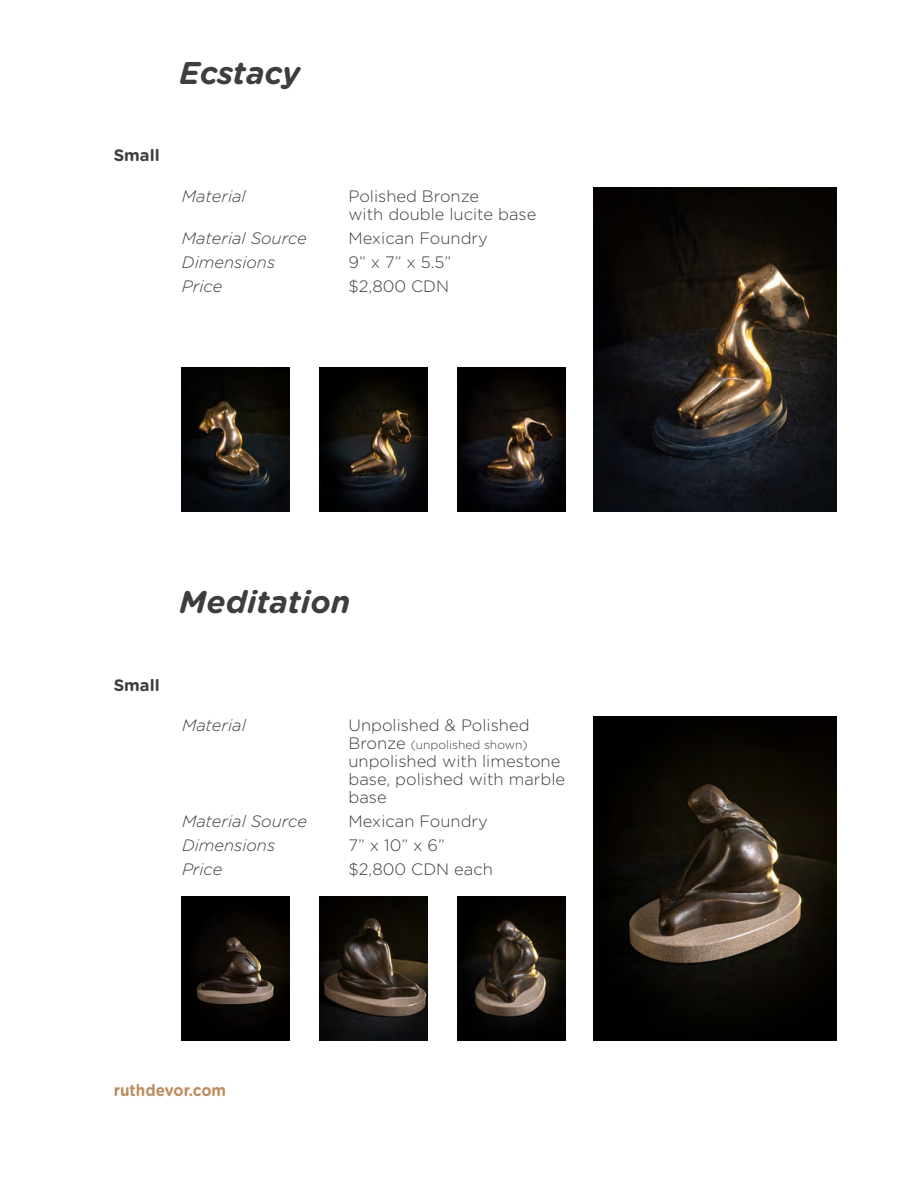
<style>
.page{position:relative;width:918px;height:1188px;background:#fff}
.page>*{position:absolute;margin:0;border:0;box-sizing:border-box;transform-origin:0 0}
.t1{font:italic 700 31.5px "Gotham Rounded";color:#3e3e3f}
.t2{font:300 16.5px/18px "Gotham Rounded";color:#3e3e3f}
.t3{font:italic 300 16.5px "Gotham Rounded";color:#3e3e3f}
.t4{font:700 16.5px "Gotham Rounded";color:#bc8e5f;scale:.93 1}
.t5{font:700 16.5px "Gotham Rounded";color:#3e3e3f}
.t6{font:300 12px "Gotham Rounded";color:#3e3e3f}
.s1{font-size:16.5px}
</style>
<div class="page">
<img style="left:457px;top:368px;width:108px;height:144px">
<img style="left:320px;top:368px;width:108px;height:144px">
<img style="left:182px;top:368px;width:108px;height:144px">
<img style="left:593px;top:188px;width:243px;height:324px">
<img style="left:457px;top:897px;width:108px;height:144px">
<img style="left:320px;top:897px;width:108px;height:144px">
<img style="left:182px;top:897px;width:108px;height:144px">
<img style="left:593px;top:717px;width:243px;height:324px">
<h1 class="t1" style="left:179px;top:50px;width:123px">Ecstacy</h1>
<p class="t5" style="left:114px;top:143px;width:47px">Small</p>
<p class="t3" style="left:182px;top:185px;width:65px">Material</p>
<p class="t2" style="left:348px;top:186px;width:190px">Polished Bronze<br>with double lucite base</p>
<p class="t3" style="left:182px;top:227px;width:126px">Material Source</p>
<p class="t2" style="left:348px;top:228px;width:141px">Mexican Foundry</p>
<p class="t3" style="left:182px;top:251px;width:95px">Dimensions</p>
<p class="t2" style="left:348px;top:252px;width:104px">9” x 7” x 5.5”</p>
<p class="t3" style="left:182px;top:275px;width:42px">Price</p>
<p class="t2" style="left:348px;top:276px;width:102px">$2,800 CDN</p>
<h1 class="t1" style="left:179px;top:579px;width:173px">Meditation</h1>
<p class="t5" style="left:114px;top:673px;width:47px">Small</p>
<p class="t3" style="left:182px;top:714px;width:65px">Material</p>
<p class="t2" style="left:348px;top:716px;width:183px">Unpolished &amp; Polished</p>
<p class="t6" style="left:348px;top:737px;width:181px"><span class="s1">Bronze</span> (unpolished shown)</p>
<p class="t2" style="left:348px;top:752px;width:218px">unpolished with limestone base, polished with marble base</p>
<p class="t3" style="left:182px;top:810px;width:126px">Material Source</p>
<p class="t2" style="left:348px;top:812px;width:141px">Mexican Foundry</p>
<p class="t3" style="left:182px;top:834px;width:95px">Dimensions</p>
<p class="t2" style="left:348px;top:836px;width:98px">7” x 10” x 6”</p>
<p class="t3" style="left:182px;top:858px;width:42px">Price</p>
<p class="t2" style="left:348px;top:860px;width:146px">$2,800 CDN each</p>
<p class="t4" style="left:114px;top:1078px;width:122px">ruthdevor.com</p>
</div>
